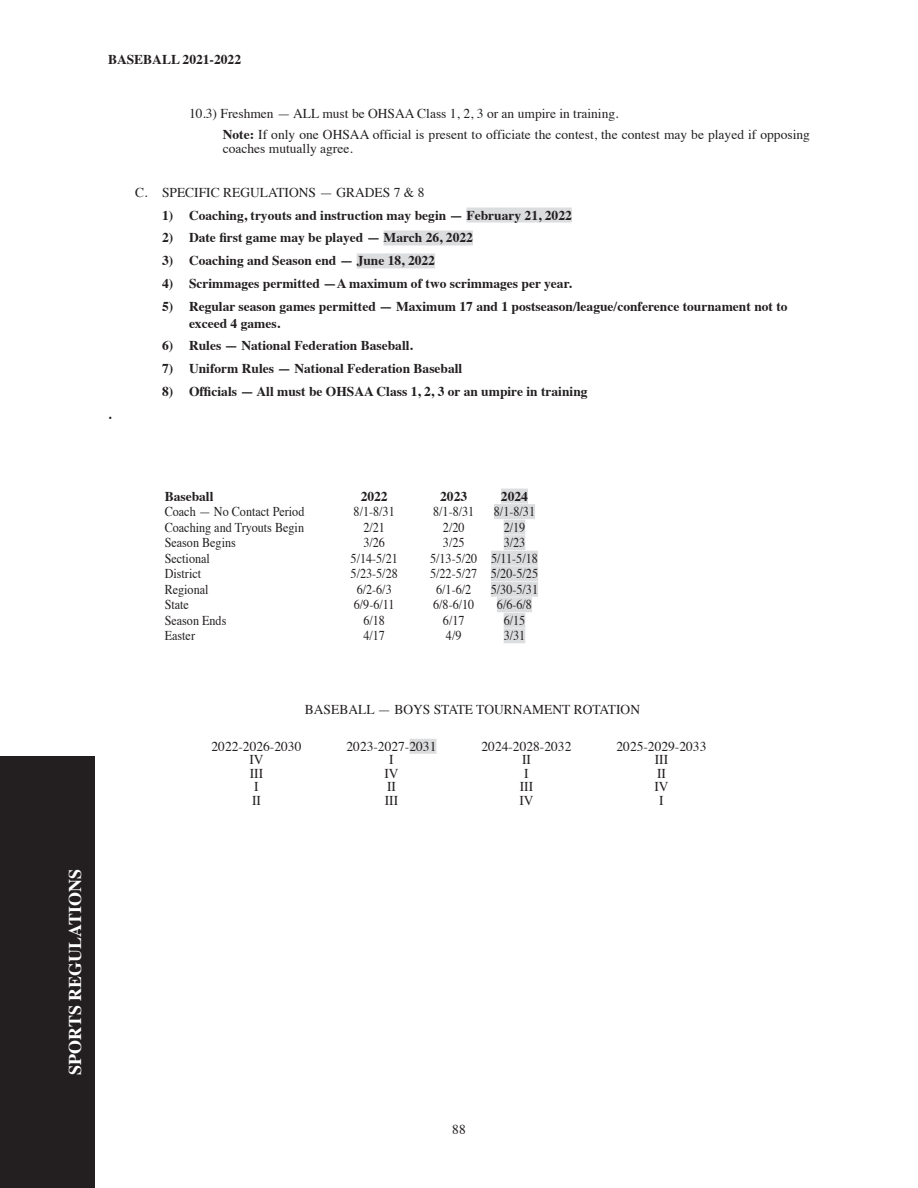
<style>
.page{position:relative;width:918px;height:1188px;background:#fff}
.page>*{position:absolute;margin:0;border:0;box-sizing:border-box;transform-origin:0 0}
.t1{font:700 18px "Times";color:#fff}
._1___2___3{font:700 13.5px/16.2px "Times";color:#231f20}
.Level_1{font:13.5px "Times";color:#231f20;scale:.9 1}
.Paragraph_Text_Level{font:13.5px/14.2px "Times";color:#231f20}
.Level_1-2{font:13.5px "Times";color:#231f20}
.A__B__C{font:13.5px "Times";color:#231f20}
._1_1___1_2___1_3{font:13.5px "Times";color:#231f20}
.Level_1-3{font:700 13.5px "Times";color:#231f20}
.s1{font-weight:700}
</style>
<div class="page">
<div style="left:0;top:756px;width:94px;height:432px;background:#231f20"></div>
<div style="left:501px;top:489px;width:27px;height:15px;background:#dcdddf"></div>
<div style="left:494px;top:504px;width:41px;height:15px;background:#dcdddf"></div>
<div style="left:504px;top:520px;width:21px;height:15px;background:#dcdddf"></div>
<div style="left:504px;top:535px;width:21px;height:15px;background:#dcdddf"></div>
<div style="left:491px;top:551px;width:47px;height:15px;background:#dcdddf"></div>
<div style="left:491px;top:566px;width:47px;height:15px;background:#dcdddf"></div>
<div style="left:491px;top:582px;width:47px;height:15px;background:#dcdddf"></div>
<div style="left:497px;top:597px;width:35px;height:15px;background:#dcdddf"></div>
<div style="left:504px;top:613px;width:21px;height:15px;background:#dcdddf"></div>
<div style="left:504px;top:628px;width:21px;height:15px;background:#dcdddf"></div>
<div style="left:467px;top:208px;width:105px;height:15px;background:#dcdddf"></div>
<div style="left:384px;top:230px;width:89px;height:15px;background:#dcdddf"></div>
<div style="left:357px;top:253px;width:78px;height:15px;background:#dcdddf"></div>
<div style="left:409px;top:739px;width:27px;height:15px;background:#dcdddf"></div>
<p class="_1___2___3" style="left:108px;top:50px;width:135px">BASEBALL 2021-2022</p>
<p class="_1___2___3" style="left:108px;top:405px;width:5px">.</p>
<p class="_1_1___1_2___1_3" style="left:189px;top:101px;width:431px">10.3) Freshmen — ALL must be OHSAA Class 1, 2, 3 or an umpire in training.</p>
<p class="Paragraph_Text_Level" style="left:223px;top:126px;width:589px"><span class="s1">Note:</span> If only one OHSAA official is present to officiate the contest, the contest may be played if opposing coaches mutually agree.</p>
<p class="A__B__C" style="left:135px;top:179px;width:291px">C. SPECIFIC REGULATIONS — GRADES 7 &amp; 8</p>
<p class="_1___2___3" style="left:162px;top:205px;width:411px">1) Coaching, tryouts and instruction may begin — February 21, 2022</p>
<p class="_1___2___3" style="left:162px;top:228px;width:312px">2) Date first game may be played — March 26, 2022</p>
<p class="_1___2___3" style="left:162px;top:251px;width:275px">3) Coaching and Season end — June 18, 2022</p>
<p class="_1___2___3" style="left:162px;top:274px;width:411px">4) Scrimmages permitted —A maximum of two scrimmages per year.</p>
<p class="_1___2___3" style="left:189px;top:297px;width:600px;text-indent:-27px">5) Regular season games permitted — Maximum 17 and 1 postseason/league/conference tournament not to exceed 4 games.</p>
<p class="_1___2___3" style="left:162px;top:336px;width:252px">6) Rules — National Federation Baseball.</p>
<p class="_1___2___3" style="left:162px;top:359px;width:302px">7) Uniform Rules — National Federation Baseball</p>
<p class="_1___2___3" style="left:162px;top:382px;width:427px">8) Officials — All must be OHSAA Class 1, 2, 3 or an umpire in training</p>
<h1 class="t1" style="left:58px;top:1075px;width:207px;rotate:-90deg">SPORTS REGULATIONS</h1>
<p class="Level_1-3" style="left:165px;top:483px;width:50px">Baseball</p>
<p class="Level_1-3" style="left:361px;top:483px;width:28px">2022</p>
<p class="Level_1-3" style="left:440px;top:483px;width:28px">2023</p>
<p class="Level_1-3" style="left:501px;top:483px;width:28px">2024</p>
<p class="Level_1" style="left:165px;top:499px;width:157px">Coach — No Contact Period</p>
<p class="Level_1" style="left:354px;top:499px;width:47px">8/1-8/31</p>
<p class="Level_1" style="left:433px;top:499px;width:47px">8/1-8/31</p>
<p class="Level_1" style="left:494px;top:499px;width:47px">8/1-8/31</p>
<p class="Level_1" style="left:165px;top:514px;width:156px">Coaching and Tryouts Begin</p>
<p class="Level_1" style="left:363px;top:514px;width:26px">2/21</p>
<p class="Level_1" style="left:443px;top:514px;width:26px">2/20</p>
<p class="Level_1" style="left:504px;top:514px;width:26px">2/19</p>
<p class="Level_1" style="left:165px;top:530px;width:81px">Season Begins</p>
<p class="Level_1" style="left:363px;top:530px;width:26px">3/26</p>
<p class="Level_1" style="left:443px;top:530px;width:26px">3/25</p>
<p class="Level_1" style="left:504px;top:530px;width:26px">3/23</p>
<p class="Level_1" style="left:165px;top:546px;width:52px">Sectional</p>
<p class="Level_1" style="left:351px;top:546px;width:54px">5/14-5/21</p>
<p class="Level_1" style="left:430px;top:546px;width:54px">5/13-5/20</p>
<p class="Level_1" style="left:491px;top:546px;width:54px">5/11-5/18</p>
<p class="Level_1" style="left:165px;top:561px;width:42px">District</p>
<p class="Level_1" style="left:351px;top:561px;width:54px">5/23-5/28</p>
<p class="Level_1" style="left:430px;top:561px;width:54px">5/22-5/27</p>
<p class="Level_1" style="left:491px;top:561px;width:54px">5/20-5/25</p>
<p class="Level_1" style="left:165px;top:577px;width:50px">Regional</p>
<p class="Level_1" style="left:357px;top:577px;width:41px">6/2-6/3</p>
<p class="Level_1" style="left:436px;top:577px;width:41px">6/1-6/2</p>
<p class="Level_1" style="left:491px;top:577px;width:54px">5/30-5/31</p>
<p class="Level_1" style="left:165px;top:592px;width:28px">State</p>
<p class="Level_1" style="left:354px;top:592px;width:47px">6/9-6/11</p>
<p class="Level_1" style="left:433px;top:592px;width:47px">6/8-6/10</p>
<p class="Level_1" style="left:497px;top:592px;width:41px">6/6-6/8</p>
<p class="Level_1" style="left:165px;top:608px;width:70px">Season Ends</p>
<p class="Level_1" style="left:363px;top:608px;width:26px">6/18</p>
<p class="Level_1" style="left:443px;top:608px;width:26px">6/17</p>
<p class="Level_1" style="left:504px;top:608px;width:26px">6/15</p>
<p class="Level_1" style="left:165px;top:623px;width:35px">Easter</p>
<p class="Level_1" style="left:363px;top:623px;width:26px">4/17</p>
<p class="Level_1" style="left:446px;top:623px;width:19px">4/9</p>
<p class="Level_1" style="left:504px;top:623px;width:26px">3/31</p>
<p class="A__B__C" style="left:305px;top:696px;width:337px">BASEBALL — BOYS STATE TOURNAMENT ROTATION</p>
<p class="Level_1-2" style="left:212px;top:734px;width:91px">2022-2026-2030</p>
<p class="Level_1-2" style="left:347px;top:734px;width:91px">2023-2027-2031</p>
<p class="Level_1-2" style="left:482px;top:734px;width:91px">2024-2028-2032</p>
<p class="Level_1-2" style="left:617px;top:734px;width:91px">2025-2029-2033</p>
<p class="Level_1-2" style="left:249px;top:747px;width:16px">IV</p>
<p class="Level_1-2" style="left:389px;top:747px;width:6px">I</p>
<p class="Level_1-2" style="left:522px;top:747px;width:10px">II</p>
<p class="Level_1-2" style="left:655px;top:747px;width:15px">III</p>
<p class="Level_1-2" style="left:250px;top:761px;width:15px">III</p>
<p class="Level_1-2" style="left:384px;top:761px;width:16px">IV</p>
<p class="Level_1-2" style="left:524px;top:761px;width:6px">I</p>
<p class="Level_1-2" style="left:657px;top:761px;width:10px">II</p>
<p class="Level_1-2" style="left:254px;top:774px;width:6px">I</p>
<p class="Level_1-2" style="left:387px;top:774px;width:10px">II</p>
<p class="Level_1-2" style="left:520px;top:774px;width:15px">III</p>
<p class="Level_1-2" style="left:654px;top:774px;width:16px">IV</p>
<p class="Level_1-2" style="left:252px;top:788px;width:10px">II</p>
<p class="Level_1-2" style="left:385px;top:788px;width:15px">III</p>
<p class="Level_1-2" style="left:519px;top:788px;width:16px">IV</p>
<p class="Level_1-2" style="left:659px;top:788px;width:6px">I</p>
<p class="Paragraph_Text_Level" style="left:452px;top:1121px;width:15px">88</p>
</div>
